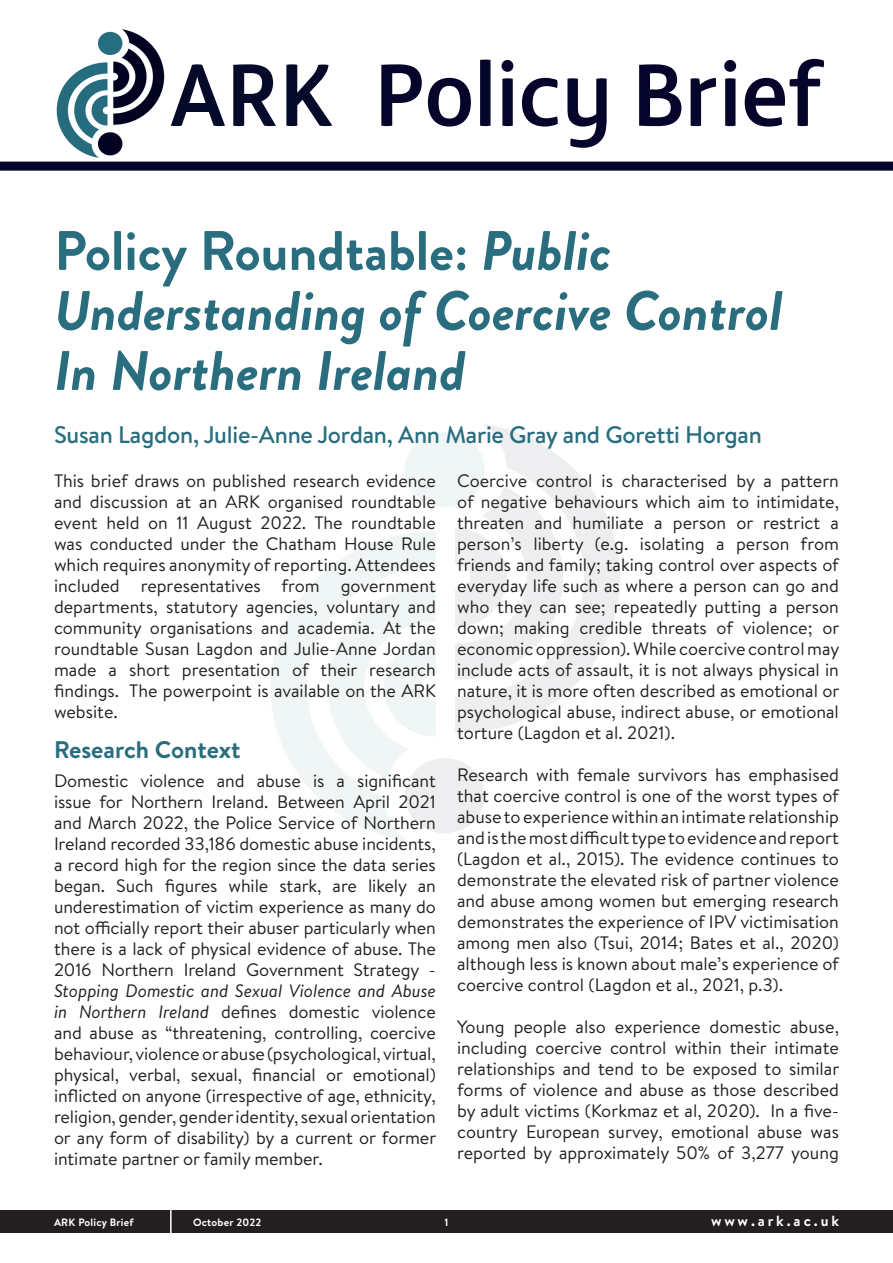
<style>
.page{position:relative;width:893px;height:1263px;background:#fff}
.page>*{position:absolute;margin:0;border:0;box-sizing:border-box;transform-origin:0 0}
.t1{font:italic 700 55.5px/60px "Brandon Grotesque";color:#296d7f}
.t2{font:500 24px "Brandon Text";letter-spacing:-.01em;color:#296d7f}
.t3{font:700 24px "Brandon Text";color:#296d7f}
.t4{font:18px/21px "Brandon Text";color:#231f20;text-align:justify}
.t5{font:700 14.7px "Brandon Text";letter-spacing:.19em;color:#fff}
.t6{font:700 10.65px "Brandon Text";letter-spacing:.02em;color:#fff}
.s1{font-style:normal}
.s2{font-style:italic}
</style>
<div class="page">
<svg style="left:171px;top:64px;width:54px;height:62px"></svg>
<svg style="left:233px;top:64px;width:43px;height:62px"></svg>
<svg style="left:286px;top:64px;width:46px;height:62px"></svg>
<svg style="left:381px;top:64px;width:41px;height:62px"></svg>
<svg style="left:428px;top:78px;width:43px;height:49px"></svg>
<svg style="left:480px;top:60px;width:10px;height:66px"></svg>
<svg style="left:501px;top:60px;width:12px;height:66px"></svg>
<svg style="left:522px;top:78px;width:36px;height:49px"></svg>
<svg style="left:567px;top:78px;width:40px;height:70px"></svg>
<svg style="left:639px;top:64px;width:42px;height:62px"></svg>
<svg style="left:691px;top:78px;width:25px;height:48px"></svg>
<svg style="left:724px;top:60px;width:12px;height:66px"></svg>
<svg style="left:745px;top:59px;width:79px;height:68px"></svg>
<svg style="left:0;top:162px;width:893px;height:9px"></svg>
<img style="left:56px;top:29px;width:109px;height:129px">
<div style="left:0;top:1210px;width:893px;height:23px;background:#231f20"></div>
<hr style="left:170px;top:1209px;width:2px;height:27px;background:#fff">
<h1 class="t1" style="left:54px;top:221px;width:730px"><span class="s1">Policy Roundtable:</span> Public<br>Understanding of Coercive Control<br>In Northern Ireland</h1>
<h2 class="t2" style="left:54px;top:418px;width:709px">Susan Lagdon, Julie-Anne Jordan, Ann Marie Gray and Goretti Horgan</h2>
<p class="t4" style="left:54px;top:469px;width:383px">This brief draws on published research evidence and discussion at an ARK organised roundtable event held on 11 August 2022. The roundtable was conducted under the Chatham House Rule which requires anonymity of reporting. Attendees included representatives from government departments, statutory agencies, voluntary and community organisations and academia. At the roundtable Susan Lagdon and Julie-Anne Jordan made a short presentation of their research findings. The powerpoint is available on the ARK website.</p>
<h2 class="t3" style="left:54px;top:733px;width:188px">Research Context</h2>
<p class="t4" style="left:54px;top:769px;width:383px">Domestic violence and abuse is a significant issue for Northern Ireland. Between April 2021 and March 2022, the Police Service of Northern Ireland recorded 33,186 domestic abuse incidents, a record high for the region since the data series began. Such figures while stark, are likely an underestimation of victim experience as many do not officially report their abuser particularly when there is a lack of physical evidence of abuse. The 2016 Northern Ireland Government Strategy -</p>
<p class="t4" style="left:54px;top:979px;width:384px"><span class="s2">Stopping Domestic and Sexual Violence and Abuse in Northern Ireland</span> defines domestic violence and abuse as “threatening, controlling, coercive behaviour, violence or abuse (psychological, virtual, physical, verbal, sexual, financial or emotional) inflicted on anyone (irrespective of age, ethnicity, religion, gender, gender identity, sexual orientation or any form of disability) by a current or former intimate partner or family member.</p>
<p class="t4" style="left:457px;top:469px;width:384px">Coercive control is characterised by a pattern of negative behaviours which aim to intimidate, threaten and humiliate a person or restrict a person’s liberty (e.g. isolating a person from friends and family; taking control over aspects of everyday life such as where a person can go and who they can see; repeatedly putting a person down; making credible threats of violence; or economic oppression). While coercive control may include acts of assault, it is not always physical in nature, it is more often described as emotional or psychological abuse, indirect abuse, or emotional torture (Lagdon et al. 2021).</p>
<p class="t4" style="left:457px;top:764px;width:383px">Research with female survivors has emphasised that coercive control is one of the worst types of abuse to experience within an intimate relationship and is the most difficult type to evidence and report (Lagdon et al., 2015). The evidence continues to demonstrate the elevated risk of partner violence and abuse among women but emerging research demonstrates the experience of IPV victimisation among men also (Tsui, 2014; Bates et al., 2020) although less is known about male’s experience of coercive control (Lagdon et al., 2021, p.3).</p>
<p class="t4" style="left:457px;top:1016px;width:384px">Young people also experience domestic abuse, including coercive control within their intimate relationships and tend to be exposed to similar forms of violence and abuse as those described by adult victims (Korkmaz et al, 2020). In a five&shy;country European survey, emotional abuse was reported by approximately 50% of 3,277 young</p>
<p class="t6" style="left:54px;top:1215px;width:81px">ARK Policy Brief</p>
<p class="t6" style="left:193px;top:1215px;width:70px">October 2022</p>
<p class="t6" style="left:444px;top:1215px;width:5px">1</p>
<p class="t5" style="left:711px;top:1210px;width:129px">www.ark.ac.uk</p>
</div>
